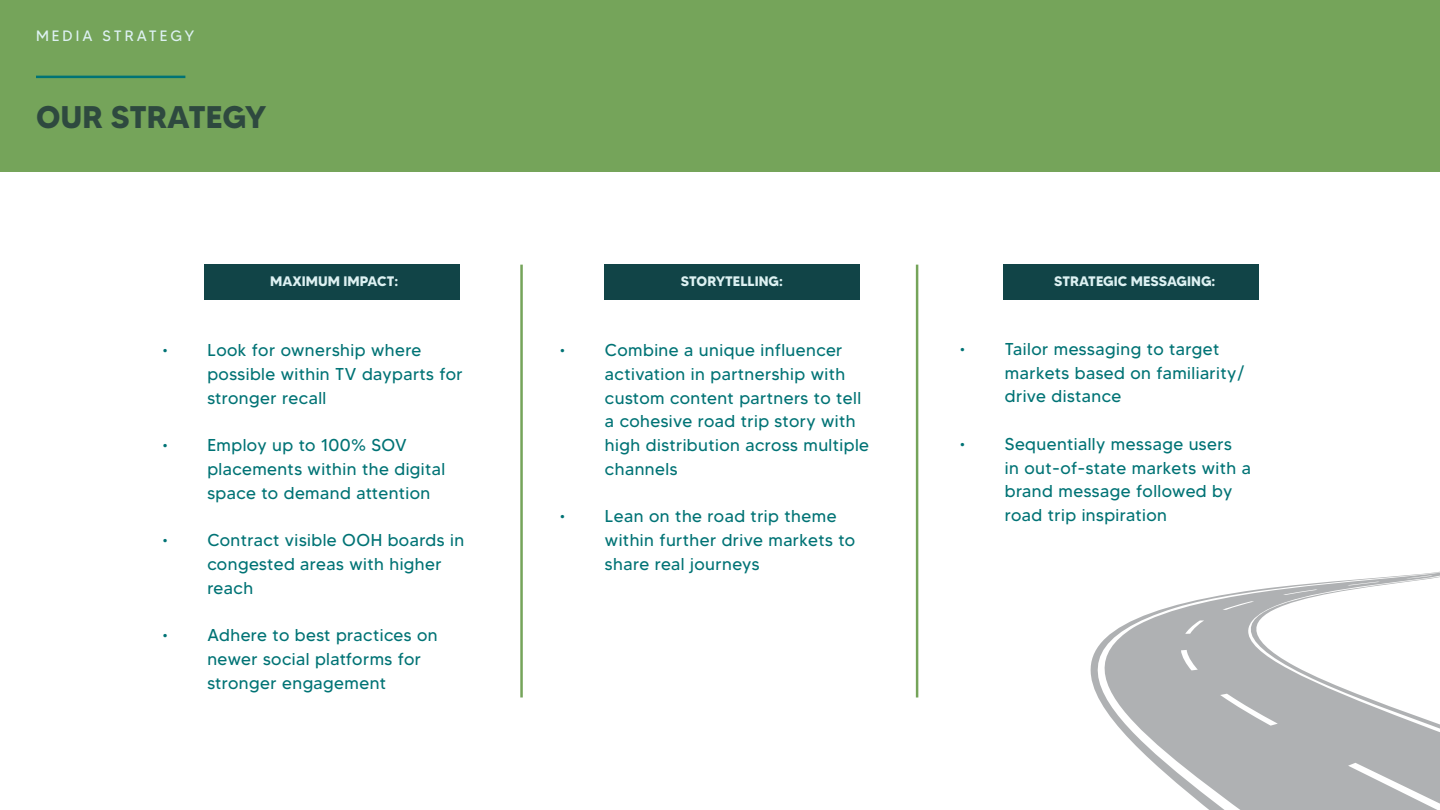
<style>
.page{position:relative;width:1440px;height:810px;background:#fff}
.page>*{position:absolute;margin:0;border:0;box-sizing:border-box;transform-origin:0 0}
.t1{font:700 31.25px "MADETOMMY";color:#2e493f}
.t2{font:17.12px/23.8px "MADETOMMY";letter-spacing:.025em;color:#007375}
.t3{font:15px "MADETOMMY";letter-spacing:.2em;color:#ddf1f2}
.t4{font:700 13.75px "MADETOMMY";color:#ddf1f2}
</style>
<div class="page">
<div style="left:0;top:1px;width:1440px;height:171px;background:#75a45a"></div>
<hr style="left:36px;top:76px;width:149px;height:2px;background:#007375">
<hr style="left:520px;top:265px;width:3px;height:432px;background:#75a45a">
<hr style="left:916px;top:265px;width:2px;height:432px;background:#75a45a">
<div style="left:205px;top:265px;width:255px;height:35px;background:#114447"></div>
<div style="left:604px;top:265px;width:255px;height:35px;background:#114447"></div>
<div style="left:1004px;top:265px;width:255px;height:35px;background:#114447"></div>
<svg style="left:1090px;top:615px;width:54px;height:139px;fill:#b5b7b8"></svg>
<svg style="left:1144px;top:571px;width:296px;height:239px;fill:#afb1b3"></svg>
<p class="t3" style="left:36px;top:27px;width:160px">MEDIA STRATEGY</p>
<h1 class="t1" style="left:36px;top:98px;width:232px">OUR STRATEGY</h1>
<p class="t4" style="left:270px;top:273px;width:130px">MAXIMUM IMPACT:</p>
<p class="t4" style="left:681px;top:273px;width:104px">STORYTELLING:</p>
<p class="t4" style="left:1054px;top:273px;width:163px">STRATEGIC MESSAGING:</p>
<p class="t2" style="left:207px;top:338px;width:257px;text-indent:-45px">• Look for ownership where possible within TV dayparts for stronger recall</p>
<p class="t2" style="left:207px;top:433px;width:240px;text-indent:-45px">• Employ up to 100% SOV placements within the digital space to demand attention</p>
<p class="t2" style="left:207px;top:528px;width:258px;text-indent:-45px">• Contract visible OOH boards in congested areas with higher reach</p>
<p class="t2" style="left:207px;top:623px;width:232px;text-indent:-45px">• Adhere to best practices on newer social platforms for stronger engagement</p>
<p class="t2" style="left:605px;top:338px;width:266px;text-indent:-45px">• Combine a unique influencer activation in partnership with custom content partners to tell a cohesive road trip story with high distribution across multiple channels</p>
<p class="t2" style="left:605px;top:504px;width:252px;text-indent:-45px">• Lean on the road trip theme within further drive markets to share real journeys</p>
<p class="t2" style="left:1005px;top:337px;width:242px;text-indent:-45px">• Tailor messaging to target markets based on familiarity/ drive distance</p>
<p class="t2" style="left:1005px;top:432px;width:248px;text-indent:-45px">• Sequentially message users<br>in out-of-state markets with a brand message followed by road trip inspiration</p>
</div>
